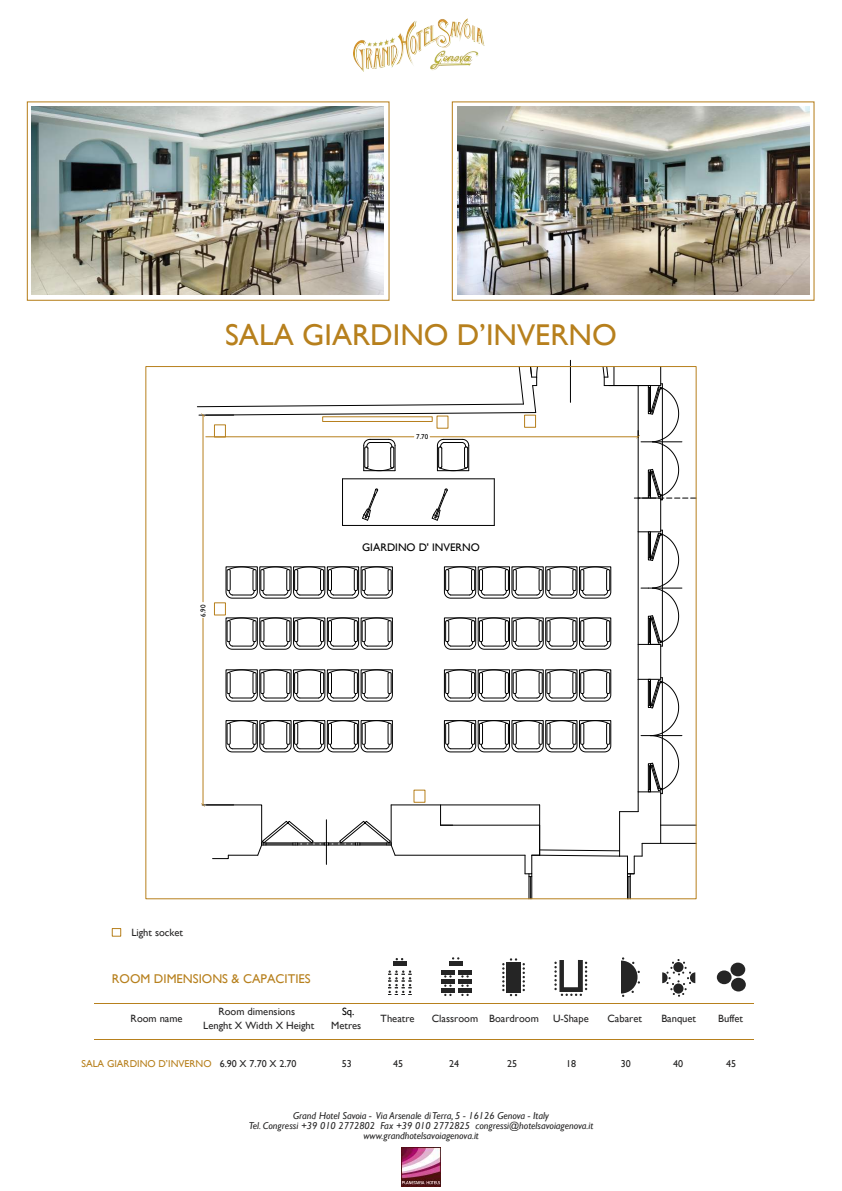
<style>
.page{position:relative;width:842px;height:1191px;background:#fff}
.page>*{position:absolute;margin:0;border:0;box-sizing:border-box;transform-origin:0 0}
.t1{font:30.1px "Gill Sans";color:#b7801d}
.t2{font:12.7px "Gill Sans";color:#b7801d}
.t3{font:11px "Gill Sans";color:#000}
.t4{font:10.5px/13.6px "Gill Sans";color:#262525;text-align:center}
.t5{font:10.5px "Gill Sans";color:#000}
.t6{font:italic 10px/10px "Gill Sans";color:#262525;text-align:center}
.t7{font:10px "Gill Sans";color:#b7801d}
.t8{font:10px "Gill Sans";color:#262525}
.t9{font:7px "Gill Sans";color:#000}
.s1{color:#262525}
</style>
<div class="page">
<div style="left:112px;top:928px;width:9px;height:9px;border:1px solid #b7801d"></div>
<hr style="left:94px;top:1003px;width:660px;height:1px;background:#b7801d">
<hr style="left:94px;top:1039px;width:660px;height:1px;background:#b7801d">
<img style="left:354px;top:18px;width:130px;height:53px">
<img style="left:401px;top:1147px;width:40px;height:40px">
<div style="left:27px;top:101px;width:363px;height:200px;border:1px solid #b7801d"></div>
<div style="left:452px;top:101px;width:363px;height:200px;border:1px solid #b7801d"></div>
<svg style="left:554px;top:960px;width:33px;height:36px"></svg>
<div style="left:606px;top:963px;width:29px;height:28px;background:#252525;border-radius:14px"></div>
<div style="left:604px;top:961px;width:34px;height:33px;border:5px solid #252525;border-radius:14px"></div>
<div style="left:603px;top:960px;width:18px;height:34px;background:#fff"></div>
<svg style="left:662px;top:959px;width:33px;height:38px"></svg>
<div style="left:731px;top:963px;width:14px;height:13px;background:#252525;border-radius:50%"></div>
<div style="left:731px;top:978px;width:15px;height:14px;background:#252525;border-radius:50%"></div>
<div style="left:717px;top:970px;width:15px;height:14px;background:#252525;border-radius:50%"></div>
<svg style="left:523px;top:963px;width:2px;height:28px"></svg>
<div style="left:506px;top:962px;width:14px;height:30px;background:#252525"></div>
<svg style="left:452px;top:957px;width:7px;height:3px"></svg>
<hr style="left:450px;top:961px;width:13px;height:4px;background:#252525">
<svg style="left:444px;top:975px;width:8px;height:3px"></svg>
<hr style="left:441px;top:970px;width:13px;height:4px;background:#252525">
<svg style="left:444px;top:985px;width:8px;height:2px"></svg>
<div style="left:441px;top:979px;width:13px;height:5px;background:#252525"></div>
<svg style="left:444px;top:994px;width:8px;height:2px"></svg>
<hr style="left:441px;top:989px;width:13px;height:4px;background:#252525">
<svg style="left:461px;top:975px;width:8px;height:3px"></svg>
<hr style="left:458px;top:970px;width:13px;height:4px;background:#252525">
<svg style="left:461px;top:985px;width:8px;height:2px"></svg>
<div style="left:458px;top:979px;width:13px;height:5px;background:#252525"></div>
<svg style="left:461px;top:994px;width:8px;height:2px"></svg>
<hr style="left:458px;top:989px;width:13px;height:4px;background:#252525">
<div style="left:393px;top:961px;width:14px;height:5px;background:#252525"></div>
<svg style="left:388px;top:970px;width:24px;height:25px"></svg>
<svg style="left:502px;top:958px;width:15px;height:38px"></svg>
<hr style="left:619px;top:812px;width:1px;height:44px;background:#000">
<svg style="left:661px;top:826px;width:1px;height:17px"></svg>
<hr style="left:441px;top:825px;width:99px;height:1px;background:#000">
<hr style="left:395px;top:855px;width:130px;height:1px;background:#000">
<hr style="left:326px;top:820px;width:1px;height:44px;background:#000">
<hr style="left:660px;top:792px;width:1px;height:33px;background:#000">
<hr style="left:638px;top:644px;width:1px;height:35px;background:#000">
<hr style="left:660px;top:644px;width:1px;height:35px;background:#000">
<hr style="left:641px;top:735px;width:41px;height:1px;background:#000">
<svg style="left:440px;top:806px;width:13px;height:20px"></svg>
<hr style="left:391px;top:805px;width:149px;height:1px;background:#000">
<hr style="left:642px;top:843px;width:54px;height:1px;background:#000">
<hr style="left:661px;top:825px;width:35px;height:1px;background:#000">
<hr style="left:539px;top:805px;width:1px;height:50px;background:#000">
<hr style="left:638px;top:498px;width:1px;height:34px;background:#000">
<hr style="left:660px;top:498px;width:1px;height:34px;background:#000">
<hr style="left:604px;top:385px;width:45px;height:1px;background:#000">
<hr style="left:570px;top:360px;width:1px;height:42px;background:#000">
<hr style="left:641px;top:588px;width:41px;height:1px;background:#000">
<svg style="left:603px;top:366px;width:12px;height:20px"></svg>
<div style="left:323px;top:417px;width:109px;height:5px;border:1px solid #b7801d"></div>
<div style="left:524px;top:415px;width:12px;height:12px;border:1px solid #b7801d"></div>
<div style="left:214px;top:425px;width:12px;height:12px;border:1px solid #b7801d"></div>
<div style="left:214px;top:603px;width:12px;height:12px;border:1px solid #b7801d"></div>
<svg style="left:432px;top:489px;width:15px;height:31px"></svg>
<svg style="left:362px;top:489px;width:16px;height:31px"></svg>
<hr style="left:343px;top:525px;width:151px;height:1px;background:#000">
<hr style="left:343px;top:479px;width:151px;height:1px;background:#000">
<hr style="left:342px;top:479px;width:1px;height:46px;background:#000">
<hr style="left:494px;top:479px;width:1px;height:46px;background:#000">
<hr style="left:364px;top:471px;width:31px;height:1px;background:#000">
<svg style="left:364px;top:439px;width:32px;height:32px"></svg>
<hr style="left:437px;top:471px;width:32px;height:1px;background:#000">
<svg style="left:437px;top:439px;width:33px;height:32px"></svg>
<svg style="left:524px;top:843px;width:119px;height:54px"></svg>
<hr style="left:206px;top:437px;width:208px;height:1px;background:#b7801d">
<hr style="left:430px;top:437px;width:208px;height:1px;background:#b7801d">
<hr style="left:203px;top:415px;width:1px;height:187px;background:#b7801d">
<hr style="left:203px;top:618px;width:1px;height:187px;background:#b7801d">
<svg style="left:197px;top:366px;width:341px;height:51px"></svg>
<svg style="left:201px;top:803px;width:195px;height:56px"></svg>
<svg style="left:620px;top:678px;width:59px;height:134px"></svg>
<svg style="left:638px;top:530px;width:41px;height:117px"></svg>
<svg style="left:634px;top:367px;width:62px;height:134px"></svg>
<svg style="left:444px;top:567px;width:167px;height:31px"></svg>
<svg style="left:444px;top:618px;width:167px;height:31px"></svg>
<svg style="left:444px;top:670px;width:167px;height:31px"></svg>
<svg style="left:444px;top:721px;width:167px;height:31px"></svg>
<svg style="left:226px;top:567px;width:166px;height:31px"></svg>
<svg style="left:226px;top:618px;width:166px;height:31px"></svg>
<svg style="left:226px;top:670px;width:166px;height:31px"></svg>
<svg style="left:226px;top:721px;width:166px;height:31px"></svg>
<img style="left:457px;top:106px;width:352px;height:189px">
<img style="left:32px;top:106px;width:352px;height:189px">
<h1 class="t1" style="left:225px;top:317px;width:393px">SALA GIARDINO D’INVERNO</h1>
<p class="t9" style="left:416px;top:433px;width:14px">7.70</p>
<p class="t9" style="left:199px;top:617px;width:14px;rotate:-90deg">6.90</p>
<p class="t3" style="left:362px;top:541px;width:119px">GIARDINO D' INVERNO</p>
<p class="t4" style="left:131px;top:926px;width:53px">Light socket</p>
<p class="t2" style="left:112px;top:972px;width:200px">ROOM DIMENSIONS &amp; CAPACITIES</p>
<p class="t4" style="left:131px;top:1012px;width:53px">Room name</p>
<p class="t4" style="left:203px;top:1005px;width:113px">Room dimensions<br>Lenght X Width X Height</p>
<p class="t5" style="left:342px;top:1006px;width:14px">Sq.</p>
<p class="t4" style="left:331px;top:1019px;width:32px">Metres</p>
<p class="t4" style="left:381px;top:1012px;width:35px">Theatre</p>
<p class="t4" style="left:432px;top:1012px;width:109px">Classroom Boardroom</p>
<p class="t4" style="left:553px;top:1012px;width:37px">U-Shape</p>
<p class="t4" style="left:607px;top:1012px;width:36px">Cabaret</p>
<p class="t4" style="left:661px;top:1012px;width:36px">Banquet</p>
<p class="t4" style="left:718px;top:1012px;width:27px">Buffet</p>
<p class="t7" style="left:81px;top:1058px;width:217px">SALA GIARDINO D’INVERNO <span class="s1">6.90 X 7.70 X 2.70</span></p>
<p class="t8" style="left:342px;top:1058px;width:11px">53</p>
<p class="t8" style="left:393px;top:1058px;width:11px">45</p>
<p class="t8" style="left:449px;top:1058px;width:11px">24</p>
<p class="t8" style="left:507px;top:1058px;width:12px">25</p>
<p class="t8" style="left:566px;top:1058px;width:11px">18</p>
<p class="t8" style="left:621px;top:1058px;width:11px">30</p>
<p class="t8" style="left:673px;top:1058px;width:11px">40</p>
<p class="t8" style="left:726px;top:1058px;width:11px">45</p>
<p class="t6" style="left:249px;top:1111px;width:346px">Grand Hotel Savoia - Via Arsenale di Terra, 5 - 16126 Genova - Italy<br>Tel. Congressi +39 010 2772802 Fax +39 010 2772825 congressi@hotelsavoiagenova.it www.grandhotelsavoiagenova.it</p>
</div>
